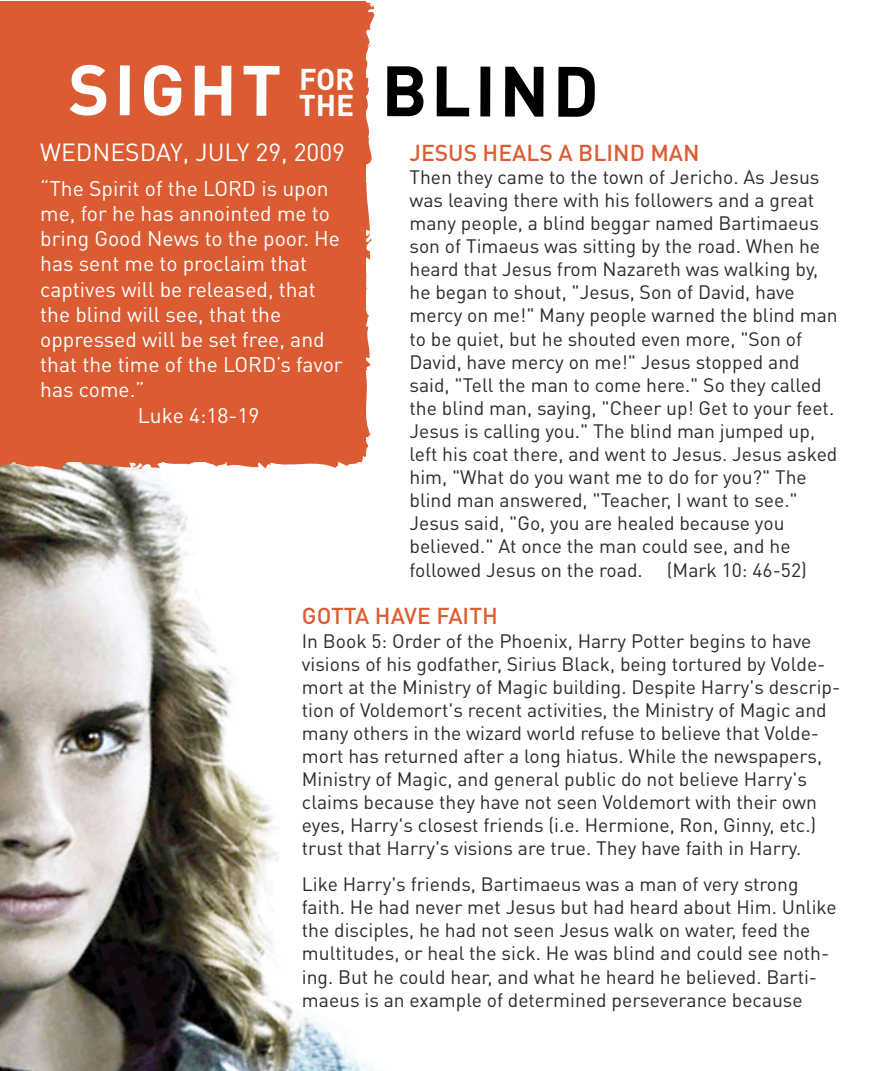
<style>
.page{position:relative;width:882px;height:1071px;background:#fff}
.page>*{position:absolute;margin:0;border:0;box-sizing:border-box;transform-origin:0 0}
.t1{font:700 70px "DIN Pro";letter-spacing:.06em;color:#fff}
.t2{font:700 70px "DIN Pro";letter-spacing:.045em;color:#000}
.t3{font:700 29.75px/25.4px "DIN Pro";letter-spacing:-.005em;color:#fff}
.t4{font:24.5px "DIN Pro";color:#fff}
.t5{font:500 22.75px "DIN Pro";color:#dc5d34}
.t6{font:21px "DIN Pro";color:#fff}
.t7{font:19.25px/23.1px "DIN Pro";color:#2d2929}
</style>
<div class="page">
<img style="left:0;top:476px;width:374px;height:595px">
<div style="left:0;top:1px;width:375px;height:475px;background:#db5c33"></div>
<h1 class="t1" style="left:68px;top:42px;width:215px">SIGHT</h1>
<h1 class="t2" style="left:381px;top:44px;width:219px">BLIND</h1>
<h2 class="t3" style="left:299px;top:66px;width:57px">FOR<br>THE</h2>
<p class="t4" style="left:40px;top:135px;width:306px">WEDNESDAY, JULY 29, 2009</p>
<p class="t6" style="left:40px;top:174px;width:290px">“The Spirit of the LORD is upon</p>
<p class="t6" style="left:40px;top:199px;width:291px">me, for he has annointed me to</p>
<p class="t6" style="left:40px;top:224px;width:301px">bring Good News to the poor. He</p>
<p class="t6" style="left:40px;top:250px;width:269px">has sent me to proclaim that</p>
<p class="t6" style="left:40px;top:275px;width:277px">captives will be released, that</p>
<p class="t6" style="left:40px;top:300px;width:243px">the blind will see, that the</p>
<p class="t6" style="left:40px;top:325px;width:286px">oppressed will be set free, and</p>
<p class="t6" style="left:40px;top:350px;width:304px">that the time of the LORD’s favor</p>
<p class="t6" style="left:40px;top:376px;width:106px">has come.”</p>
<p class="t6" style="left:138px;top:401px;width:123px">Luke 4:18-19</p>
<p class="t5" style="left:410px;top:137px;width:292px">JESUS HEALS A BLIND MAN</p>
<p class="t7" style="left:410px;top:165px;width:430px">Then they came to the town of Jericho. As Jesus was leaving there with his followers and a great many people, a blind beggar named Bartimaeus son of Timaeus was sitting by the road. When he heard that Jesus from Nazareth was walking by, he began to shout, "Jesus, Son of David, have mercy on me!" Many people warned the blind man to be quiet, but he shouted even more, "Son of David, have mercy on me!" Jesus stopped and said, "Tell the man to come here." So they called the blind man, saying, "Cheer up! Get to your feet.<br>Jesus is calling you." The blind man jumped up, left his coat there, and went to Jesus. Jesus asked him, "What do you want me to do for you?" The blind man answered, "Teacher, I want to see." Jesus said, "Go, you are healed because you believed." At once the man could see, and he followed Jesus on the road. (Mark 10: 46-52)</p>
<p class="t5" style="left:302px;top:601px;width:198px">GOTTA HAVE FAITH</p>
<p class="t7" style="left:302px;top:628px;width:540px">In Book 5: Order of the Phoenix, Harry Potter begins to have visions of his godfather, Sirius Black, being tortured by Volde&shy;mort at the Ministry of Magic building. Despite Harry's descrip&shy;tion of Voldemort's recent activities, the Ministry of Magic and many others in the wizard world refuse to believe that Volde&shy;mort has returned after a long hiatus. While the newspapers, Ministry of Magic, and general public do not believe Harry's claims because they have not seen Voldemort with their own eyes, Harry's closest friends (i.e. Hermione, Ron, Ginny, etc.) trust that Harry's visions are true. They have faith in Harry.</p>
<p class="t7" style="left:302px;top:872px;width:536px">Like Harry's friends, Bartimaeus was a man of very strong faith. He had never met Jesus but had heard about Him. Unlike the disciples, he had not seen Jesus walk on water, feed the multitudes, or heal the sick. He was blind and could see noth&shy;ing. But he could hear, and what he heard he believed. Barti&shy;maeus is an example of determined perseverance because</p>
</div>
